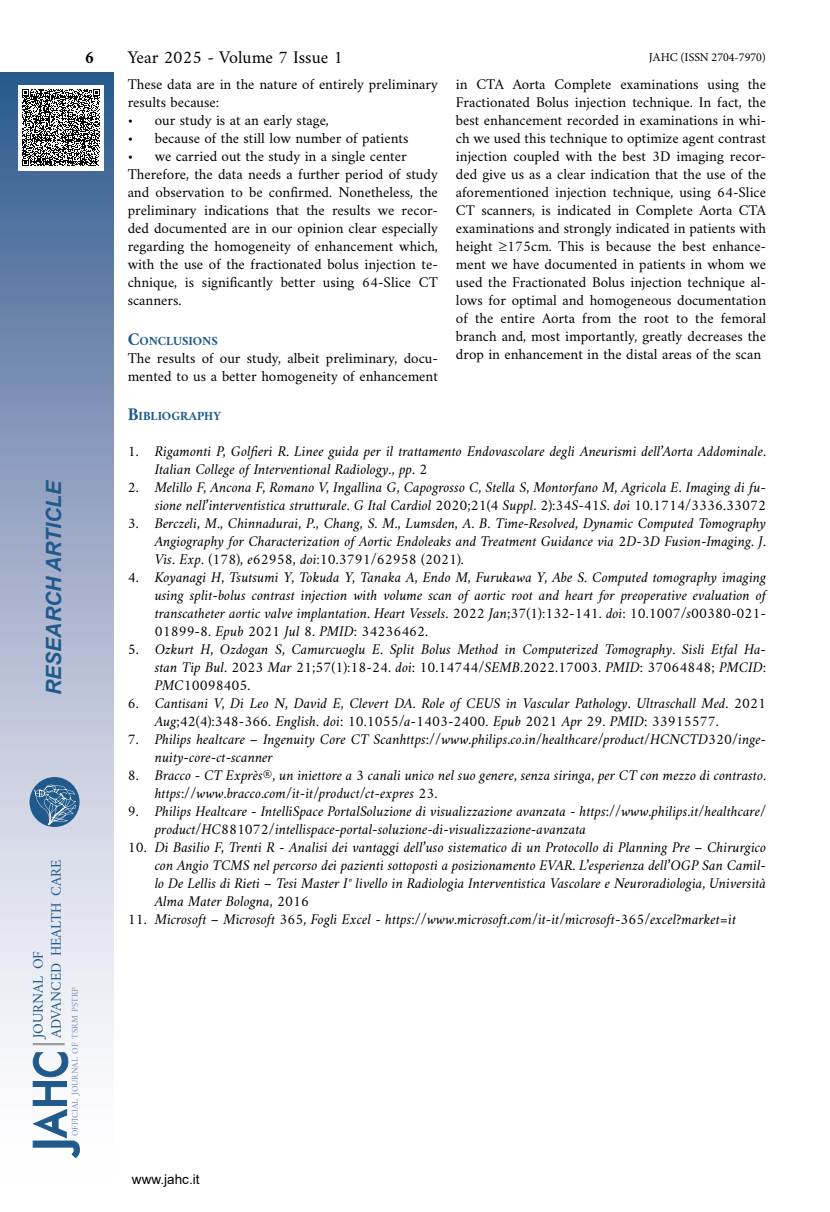
<style>
.page{position:relative;width:830px;height:1212px;background:#fff}
.page>*{position:absolute;margin:0;border:0;box-sizing:border-box;transform-origin:0 0}
.t1{font:italic 700 21px "Arial";letter-spacing:-.01em;color:#205a8c}
.t2{font:18px "Amiri";color:#000}
.t3{font:700 18px "Amiri";color:#000}
.t4{font:italic 15px/18px "Amiri";color:#000}
.t5{font:15px/18px "Amiri";color:#000}
.t6{font:14.7px/18px "Amiri";color:#205a8c}
.t7{font:13.5px "Arial";color:#000}
.t8{font:700 12.6px "Amiri";color:#205a8c}
.t9{font:12px "Minion Pro";color:#000}
.t10{font:8.85px "Amiri";color:#8093b7}
.s1{font-size:18px}
</style>
<div class="page">
<div style="left:0;top:72px;width:113px;height:1118px;background:linear-gradient(to bottom,#3a5f92,#fff)"></div>
<div style="left:29px;top:777px;width:50px;height:50px;background:#205a8c;border-radius:50%"></div>
<svg style="left:34px;top:785px;width:42px;height:40px"></svg>
<svg style="left:32px;top:1052px;width:49px;height:106px"></svg>
<hr style="left:33px;top:1043px;width:32px;height:2px;background:#9d9d9c">
<div style="left:18px;top:85px;width:86px;height:85px;background:#fff"></div>
<svg style="left:22px;top:89px;width:78px;height:77px"></svg>
<h1 class="t1" style="left:40px;top:695px;width:216px;rotate:-90deg">RESEARCH ARTICLE</h1>
<p class="t6" style="left:29px;top:1038px;width:179px;rotate:-90deg">journal of<br>advanced health care</p>
<p class="t3" style="left:85px;top:46px;width:11px">6</p>
<p class="t2" style="left:128px;top:46px;width:217px">Year 2025 - Volume 7 Issue 1</p>
<p class="t9" style="left:648px;top:49px;width:119px">JAHC (ISSN 2704-7970)</p>
<p class="t5" style="left:128px;top:75px;width:311px">These data are in the nature of entirely preliminary results because:</p>
<p class="t5" style="left:128px;top:111px;width:203px">• our study is at an early stage,</p>
<p class="t5" style="left:128px;top:129px;width:282px">• because of the still low number of patients</p>
<p class="t5" style="left:128px;top:147px;width:311px">• we carried out the study in a single center Therefore, the data needs a further period of study and observation to be confirmed. Nonetheless, the preliminary indications that the results we recor&shy;ded documented are in our opinion clear especially regarding the homogeneity of enhancement which, with the use of the fractionated bolus injection te&shy;chnique, is significantly better using 64-Slice CT scanners.</p>
<p class="t8" style="left:128px;top:333px;width:92px"><span class="s1">C</span>ONCLUSIONS</p>
<p class="t5" style="left:128px;top:349px;width:311px">The results of our study, albeit preliminary, docu&shy;mented to us a better homogeneity of enhancement</p>
<p class="t5" style="left:455px;top:75px;width:311px;text-align:justify">in CTA Aorta Complete examinations using the Fractionated Bolus injection technique. In fact, the best enhancement recorded in examinations in whi&shy;ch we used this technique to optimize agent contrast injection coupled with the best 3D imaging recor&shy;ded give us as a clear indication that the use of the aforementioned injection technique, using 64-Slice CT scanners, is indicated in Complete Aorta CTA examinations and strongly indicated in patients with height ≥175cm. This is because the best enhance&shy;ment we have documented in patients in whom we used the Fractionated Bolus injection technique al&shy;lows for optimal and homogeneous documentation of the entire Aorta from the root to the femoral branch and, most importantly, greatly decreases the drop in enhancement in the distal areas of the scan</p>
<p class="t10" style="left:70px;top:1136px;width:151px;rotate:-90deg">official journal of tsrm pstrp</p>
<p class="t8" style="left:128px;top:408px;width:95px"><span class="s1">B</span>IBLIOGRAPHY</p>
<p class="t4" style="left:155px;top:442px;width:612px;text-indent:-27px">1. Rigamonti P, Golfieri R. Linee guida per il trattamento Endovascolare degli Aneurismi dell’Aorta Addominale.<br>Italian College of Interventional Radiology., pp. 2</p>
<p class="t4" style="left:128px;top:478px;width:639px;text-align:right">2. Melillo F, Ancona F, Romano V, Ingallina G, Capogrosso C, Stella S, Montorfano M, Agricola E. Imaging di fu&shy;sione nell’interventistica strutturale. G Ital Cardiol 2020;21(4 Suppl. 2):34S-41S. doi 10.1714/3336.33072</p>
<p class="t4" style="left:155px;top:514px;width:612px;text-align:justify;text-indent:-27px">3. Berczeli, M., Chinnadurai, P., Chang, S. M., Lumsden, A. B. Time-Resolved, Dynamic Computed Tomography Angiography for Characterization of Aortic Endoleaks and Treatment Guidance via 2D-3D Fusion-Imaging. J.<br>Vis. Exp. (178), e62958, doi:10.3791/62958 (2021).</p>
<p class="t4" style="left:155px;top:568px;width:612px;text-align:justify;text-indent:-27px">4. Koyanagi H, Tsutsumi Y, Tokuda Y, Tanaka A, Endo M, Furukawa Y, Abe S. Computed tomography imaging using split-bolus contrast injection with volume scan of aortic root and heart for preoperative evaluation of transcatheter aortic valve implantation. Heart Vessels. 2022 Jan;37(1):132-141. doi: 10.1007/s00380-021- 01899-8. Epub 2021 Jul 8. PMID: 34236462.</p>
<p class="t4" style="left:155px;top:640px;width:612px;text-align:justify;text-indent:-27px">5. Ozkurt H, Ozdogan S, Camurcuoglu E. Split Bolus Method in Computerized Tomography. Sisli Etfal Ha&shy;stan Tip Bul. 2023 Mar 21;57(1):18-24. doi: 10.14744/SEMB.2022.17003. PMID: 37064848; PMCID:<br>PMC10098405.</p>
<p class="t4" style="left:155px;top:694px;width:612px;text-indent:-27px">6. Cantisani V, Di Leo N, David E, Clevert DA. Role of CEUS in Vascular Pathology. Ultraschall Med. 2021<br>Aug;42(4):348-366. English. doi: 10.1055/a-1403-2400. Epub 2021 Apr 29. PMID: 33915577.</p>
<p class="t4" style="left:155px;top:730px;width:612px;text-indent:-27px">7. Philips healtcare – Ingenuity Core CT Scanhttps://www.philips.co.in/healthcare/product/HCNCTD320/inge&shy;nuity-core-ct-scanner</p>
<p class="t4" style="left:155px;top:766px;width:612px;text-indent:-27px">8. Bracco - CT Exprès®, un iniettore a 3 canali unico nel suo genere, senza siringa, per CT con mezzo di contrasto. https://www.bracco.com/it-it/product/ct-expres 23.</p>
<p class="t4" style="left:155px;top:802px;width:612px;text-indent:-27px">9. Philips Healtcare - IntelliSpace PortalSoluzione di visualizzazione avanzata - https://www.philips.it/healthcare/ product/HC881072/intellispace-portal-soluzione-di-visualizzazione-avanzata</p>
<p class="t4" style="left:155px;top:838px;width:612px;text-align:justify;text-indent:-27px">10. Di Basilio F, Trenti R - Analisi dei vantaggi dell’uso sistematico di un Protocollo di Planning Pre – Chirurgico con Angio TCMS nel percorso dei pazienti sottoposti a posizionamento EVAR. L’esperienza dell’OGP San Camil&shy;lo De Lellis di Rieti – Tesi Master I° livello in Radiologia Interventistica Vascolare e Neuroradiologia, Università Alma Mater Bologna, 2016</p>
<p class="t4" style="left:128px;top:910px;width:609px">11. Microsoft – Microsoft 365, Fogli Excel - https://www.microsoft.com/it-it/microsoft-365/excel?market=it</p>
<p class="t7" style="left:132px;top:1170px;width:69px">www.jahc.it</p>
</div>
